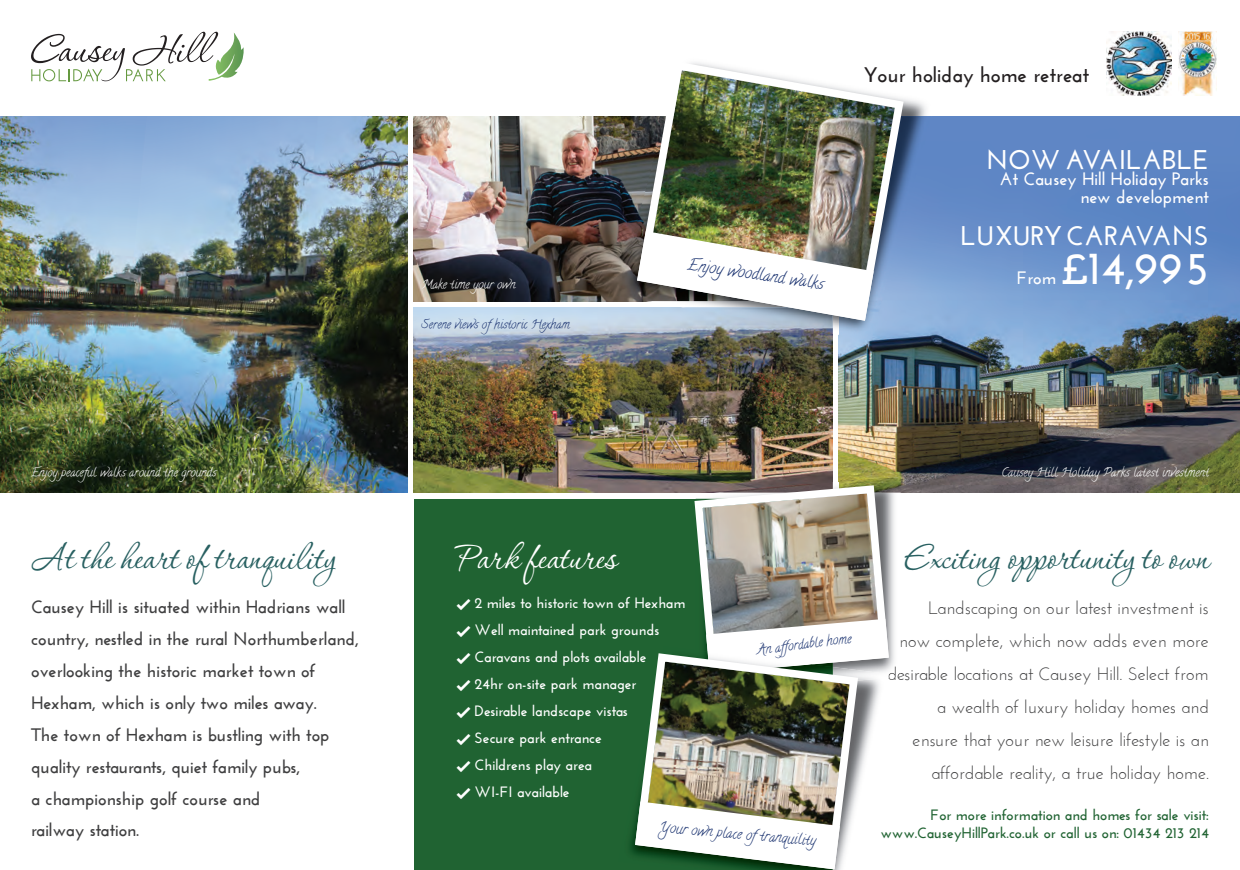
<style>
.page{position:relative;width:1240px;height:870px;background:#fff}
.page>*{position:absolute;margin:0;border:0;box-sizing:border-box;transform-origin:0 0}
.t1{font:700 46.5px "Josefin Sans";color:#fff}
.t2{font:45px "P22 Corinthia";color:#286061}
.t3{font:45px "P22 Corinthia";color:#fff}
.t4{font:700 27px "Josefin Sans";color:#fff}
.t5{font:700 21px "Josefin Sans";color:#231f20}
.t6{font:700 18px/32px "Josefin Sans";color:#3e3e3f}
.t7{font:18px/33px "Josefin Sans";color:#3e3e3f;text-align:right}
.t8{font:700 18px/17.9px "Josefin Sans";color:#fff;text-align:right}
.t9{font:16.05px "Calligraffitti";color:#1c3471}
.t10{font:700 15px/27px "Josefin Sans";color:#fff}
.t11{font:700 15px/18px "Josefin Sans";color:#206332;text-align:right}
.t12{font:13.95px "Calligraffitti";color:#1c3471}
.t13{font:12.9px "Calligraffitti";color:#1c3471}
.t14{font:12px "Calligraffitti";color:#fff}
.t15{font:12px "Calligraffitti";color:#1c3471}
.s1{font-family:"Sosa";font-weight:400}
</style>
<div class="page">
<div style="left:414px;top:499px;width:419px;height:371px;background:#206332"></div>
<img style="left:839px;top:116px;width:401px;height:376px">
<img style="left:0;top:116px;width:407px;height:376px">
<svg style="left:31px;top:32px;width:213px;height:49px"></svg>
<img style="left:414px;top:116px;width:203px;height:185px">
<img style="left:414px;top:307px;width:419px;height:185px">
<img style="left:839px;top:477px;width:61px;height:4px">
<img style="left:635px;top:481px;width:265px;height:388px">
<img style="left:1106px;top:31px;width:65px;height:64px">
<img style="left:1178px;top:31px;width:38px;height:64px">
<img style="left:647px;top:99px;width:289px;height:236px">
<img style="left:839px;top:116px;width:92px;height:225px">
<img style="left:617px;top:116px;width:16px;height:185px">
<img style="left:683px;top:325px;width:150px;height:9px">
<img style="left:633px;top:62px;width:275px;height:263px">
<img style="left:637px;top:231px;width:237px;height:90px">
<p class="t14" style="left:422px;top:277px;width:95px">Make time your own</p>
<p class="t15" style="left:422px;top:317px;width:150px">Serene views ofhistoric Hexham</p>
<p class="t9" style="left:689px;top:255px;width:139px;rotate:8deg">Enjoy woodland walks</p>
<p class="t5" style="left:864px;top:66px;width:226px">Your holiday home retreat</p>
<h3 class="t4" style="left:986px;top:149px;width:224px">NOW AVAILABLE</h3>
<p class="t8" style="left:999px;top:172px;width:211px">At Causey Hill Holiday Parks new development</p>
<h3 class="t4" style="left:960px;top:224px;width:250px">LUXURY CARAVANs</h3>
<p class="t8" style="left:1017px;top:271px;width:41px">From</p>
<h1 class="t1" style="left:1061px;top:249px;width:149px">£14,995</h1>
<p class="t14" style="left:31px;top:465px;width:187px">Enjoy peaceful walks around the grounds</p>
<p class="t14" style="left:1001px;top:465px;width:209px">Causey Hill Holiday Parks latest investment</p>
<h2 class="t2" style="left:31px;top:526px;width:307px">At the heart of tranquility</h2>
<p class="t6" style="left:31px;top:592px;width:329px">Causey Hill is situated within Hadrians wall country, nestled in the rural Northumberland, overlooking the historic market town of Hexham, which is only two miles away.<br>The town of Hexham is bustling with top quality restaurants, quiet family pubs,<br>a championship golf course and<br>railway station.</p>
<h2 class="t3" style="left:456px;top:526px;width:162px">Park features</h2>
<p class="t10" style="left:456px;top:591px;width:231px"><span class="s1">å</span> 2 miles to historic town of Hexham <span class="s1">å</span> Well maintained park grounds<br><span class="s1">å</span> Caravans and plots available<br><span class="s1">å</span> 24hr on-site park manager<br><span class="s1">å</span> Desirable landscape vistas<br><span class="s1">å</span> secure park entrance<br><span class="s1">å</span> Childrens play area<br><span class="s1">å</span> WI-FI available</p>
<p class="t13" style="left:756px;top:642px;width:96px;rotate:-7deg">An affordable home</p>
<p class="t12" style="left:661px;top:818px;width:158px;rotate:5deg">Your own place of tranquility</p>
<h2 class="t2" style="left:903px;top:526px;width:307px">Exciting opportunity to own</h2>
<p class="t7" style="left:887px;top:593px;width:323px">Landscaping on our latest investment is<br>now complete, which now adds even more desirable locations at Causey Hill. Select from a wealth of luxury holiday homes and ensure that your new leisure lifestyle is an affordable reality, a true holiday home.</p>
<p class="t11" style="left:880px;top:807px;width:330px">For more information and homes for sale visit: www.CauseyHillPark.co.uk or call us on: 01434 213 214</p>
</div>
